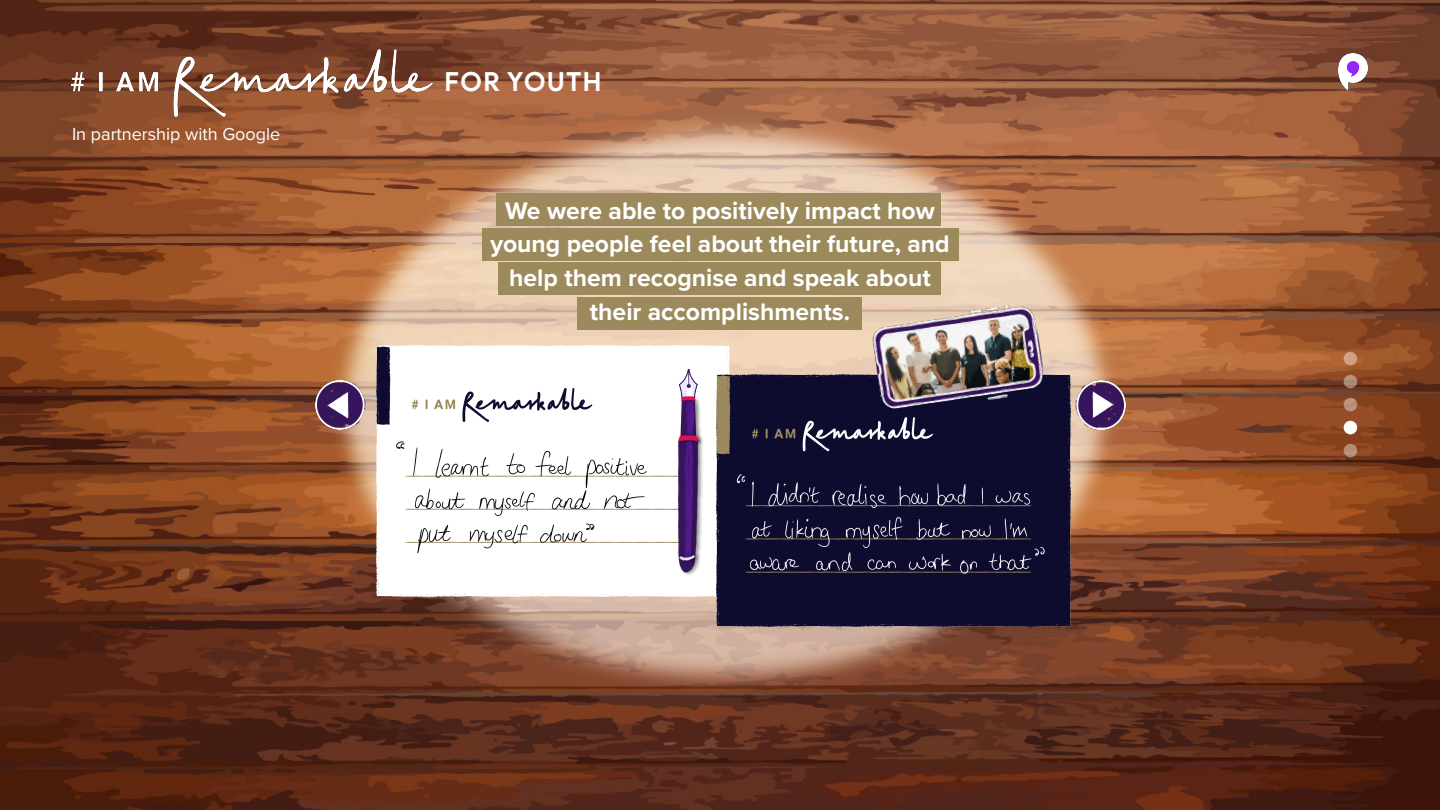
<style>
.page{position:relative;width:1440px;height:810px;background:#fff}
.page>*{position:absolute;margin:0;border:0;box-sizing:border-box;transform-origin:0 0}
.t1{font:700 26.25px "Google Sans";letter-spacing:.04em;color:#fff}
.t2{font:700 24.75px/33.8px "Proxima Nova";color:#fff;text-align:center}
.t3{font:18px "Proxima Nova";color:#fff}
</style>
<div class="page">
<img style="left:0;top:0;width:1440px;height:810px">
<div style="left:496px;top:194px;width:445px;height:32px;background:#9c8a5c"></div>
<div style="left:482px;top:228px;width:476px;height:32px;background:#9c8a5c"></div>
<div style="left:499px;top:263px;width:442px;height:32px;background:#9c8a5c"></div>
<div style="left:578px;top:297px;width:284px;height:33px;background:#9c8a5c"></div>
<img style="left:376px;top:345px;width:353px;height:252px">
<img style="left:717px;top:375px;width:353px;height:251px">
<img style="left:672px;top:364px;width:33px;height:214px">
<img style="left:870px;top:301px;width:177px;height:115px">
<img style="left:72px;top:49px;width:360px;height:68px">
<div style="left:1344px;top:398px;width:13px;height:13px;background:#bc917b;border-radius:50%"></div>
<div style="left:1344px;top:421px;width:13px;height:13px;background:#fff;border-radius:50%"></div>
<div style="left:1344px;top:444px;width:13px;height:13px;background:#b58c77;border-radius:50%"></div>
<svg style="left:1344px;top:375px;width:13px;height:13px"></svg>
<div style="left:1344px;top:352px;width:13px;height:13px;background:#d1a183;border-radius:50%"></div>
<img style="left:315px;top:381px;width:50px;height:48px">
<img style="left:1075px;top:381px;width:50px;height:48px">
<img style="left:1339px;top:53px;width:29px;height:38px">
<p class="t3" style="left:72px;top:120px;width:210px">In partnership with Google</p>
<p class="t1" style="left:444px;top:66px;width:159px">FOR YOUTH</p>
<p class="t2" style="left:490px;top:193px;width:461px">We were able to positively impact how young people feel about their future, and help them recognise and speak about their accomplishments.</p>
</div>
